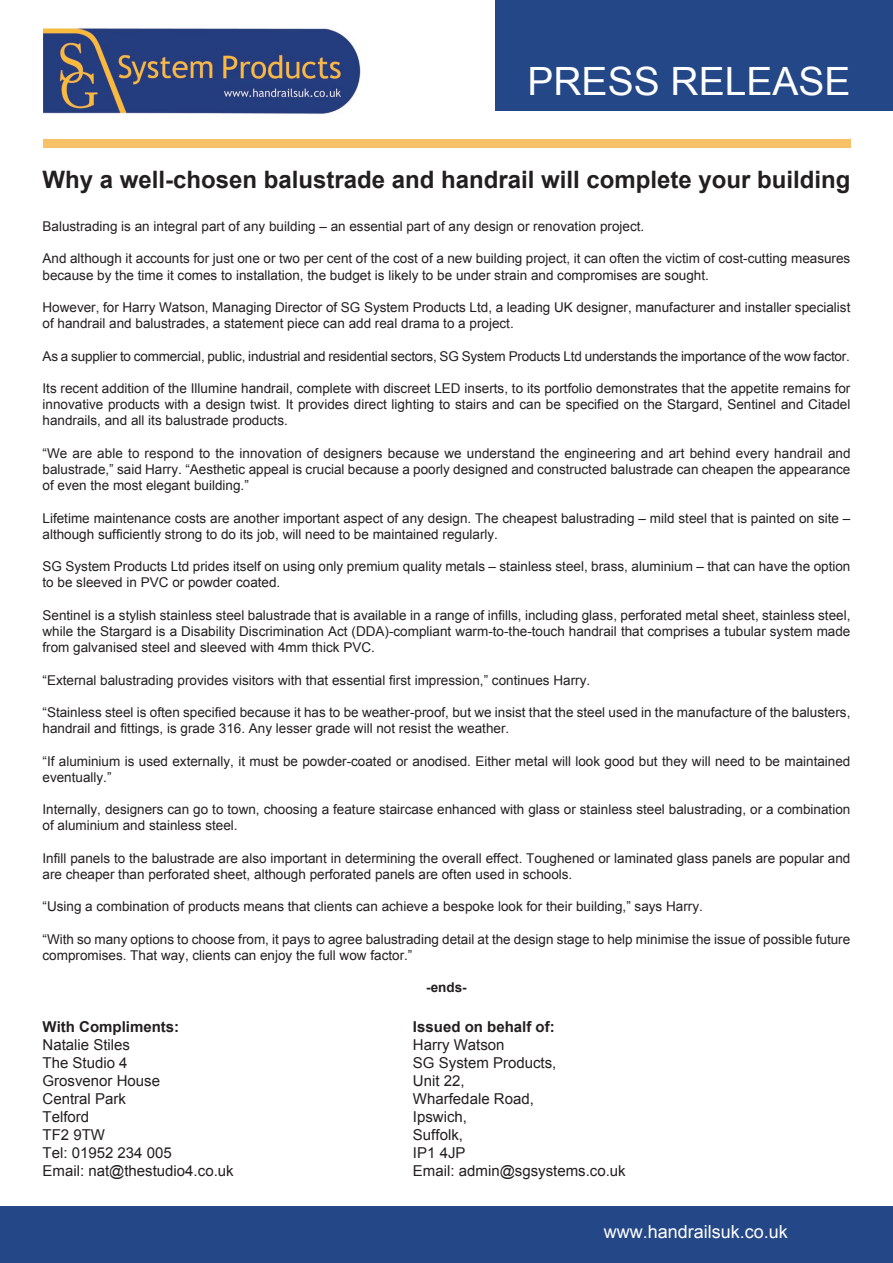
<style>
.page{position:relative;width:893px;height:1263px;background:#fff}
.page>*{position:absolute;margin:0;border:0;box-sizing:border-box;transform-origin:0 0}
.t1{font:39px "Arial";color:#fff}
.t2{font:700 24px "Arial";color:#231f20}
.t3{font:18px "Arial";color:#fff}
.t4{font:15px/18px "Arial";color:#231f20}
.t5{font:700 15px "Arial";color:#231f20}
.t6{font:13.5px/16.2px "Arial";color:#231f20}
.t7{font:700 13.5px "Arial";color:#231f20}
</style>
<div class="page">
<img style="left:44px;top:28px;width:317px;height:86px">
<div style="left:495px;top:0;width:398px;height:111px;background:#244787"></div>
<div style="left:0;top:1207px;width:893px;height:56px;background:#244787"></div>
<div style="left:43px;top:139px;width:807px;height:9px;background:#f7c168"></div>
<h1 class="t1" style="left:527px;top:56px;width:324px">PRESS RELEASE</h1>
<h2 class="t2" style="left:43px;top:163px;width:809px">Why a well-chosen balustrade and handrail will complete your building</h2>
<p class="t6" style="left:43px;top:218px;width:603px">Balustrading is an integral part of any building – an essential part of any design or renovation project.</p>
<p class="t6" style="left:43px;top:251px;width:809px">And although it accounts for just one or two per cent of the cost of a new building project, it can often the victim of cost-cutting measures because by the time it comes to installation, the budget is likely to be under strain and compromises are sought.</p>
<p class="t6" style="left:43px;top:299px;width:809px">However, for Harry Watson, Managing Director of SG System Products Ltd, a leading UK designer, manufacturer and installer specialist of handrail and balustrades, a statement piece can add real drama to a project.</p>
<p class="t6" style="left:43px;top:348px;width:809px">As a supplier to commercial, public, industrial and residential sectors, SG System Products Ltd understands the importance of the wow factor.</p>
<p class="t6" style="left:43px;top:380px;width:809px;text-align:justify">Its recent addition of the Illumine handrail, complete with discreet LED inserts, to its portfolio demonstrates that the appetite remains for innovative products with a design twist. It provides direct lighting to stairs and can be specified on the Stargard, Sentinel and Citadel handrails, and all its balustrade products.</p>
<p class="t6" style="left:43px;top:445px;width:810px;text-align:justify">“We are able to respond to the innovation of designers because we understand the engineering and art behind every handrail and balustrade,” said Harry. “Aesthetic appeal is crucial because a poorly designed and constructed balustrade can cheapen the appearance of even the most elegant building.”</p>
<p class="t6" style="left:43px;top:510px;width:809px">Lifetime maintenance costs are another important aspect of any design. The cheapest balustrading – mild steel that is painted on site – although sufficiently strong to do its job, will need to be maintained regularly.</p>
<p class="t6" style="left:43px;top:558px;width:809px">SG System Products Ltd prides itself on using only premium quality metals – stainless steel, brass, aluminium – that can have the option to be sleeved in PVC or powder coated.</p>
<p class="t6" style="left:43px;top:607px;width:809px;text-align:justify">Sentinel is a stylish stainless steel balustrade that is available in a range of infills, including glass, perforated metal sheet, stainless steel, while the Stargard is a Disability Discrimination Act (DDA)-compliant warm-to-the-touch handrail that comprises a tubular system made from galvanised steel and sleeved with 4mm thick PVC.</p>
<p class="t6" style="left:43px;top:672px;width:549px">“External balustrading provides visitors with that essential first impression,” continues Harry.</p>
<p class="t6" style="left:43px;top:704px;width:809px">“Stainless steel is often specified because it has to be weather-proof, but we insist that the steel used in the manufacture of the balusters, handrail and fittings, is grade 316. Any lesser grade will not resist the weather.</p>
<p class="t6" style="left:43px;top:753px;width:809px">“If aluminium is used externally, it must be powder-coated or anodised. Either metal will look good but they will need to be maintained eventually.”</p>
<p class="t6" style="left:43px;top:801px;width:809px">Internally, designers can go to town, choosing a feature staircase enhanced with glass or stainless steel balustrading, or a combination of aluminium and stainless steel.</p>
<p class="t6" style="left:43px;top:850px;width:809px">Infill panels to the balustrade are also important in determining the overall effect. Toughened or laminated glass panels are popular and are cheaper than perforated sheet, although perforated panels are often used in schools.</p>
<p class="t6" style="left:43px;top:899px;width:662px">“Using a combination of products means that clients can achieve a bespoke look for their building,” says Harry.</p>
<p class="t6" style="left:43px;top:931px;width:809px">“With so many options to choose from, it pays to agree balustrading detail at the design stage to help minimise the issue of possible future compromises. That way, clients can enjoy the full wow factor.”</p>
<p class="t7" style="left:426px;top:979px;width:42px">-ends-</p>
<p class="t5" style="left:43px;top:1016px;width:138px">With Compliments:</p>
<p class="t4" style="left:43px;top:1035px;width:193px">Natalie Stiles<br>The Studio 4<br>Grosvenor House<br>Central Park<br>Telford<br>TF2 9TW<br>Tel: 01952 234 005<br>Email: nat@thestudio4.co.uk</p>
<p class="t5" style="left:413px;top:1016px;width:143px">Issued on behalf of:</p>
<p class="t4" style="left:413px;top:1035px;width:214px">Harry Watson<br>SG System Products,<br>Unit 22,<br>Wharfedale Road,<br>Ipswich,<br>Suffolk,<br>IP1 4JP<br>Email: admin@sgsystems.co.uk</p>
<h3 class="t3" style="left:604px;top:1220px;width:186px">www.handrailsuk.co.uk</h3>
</div>
